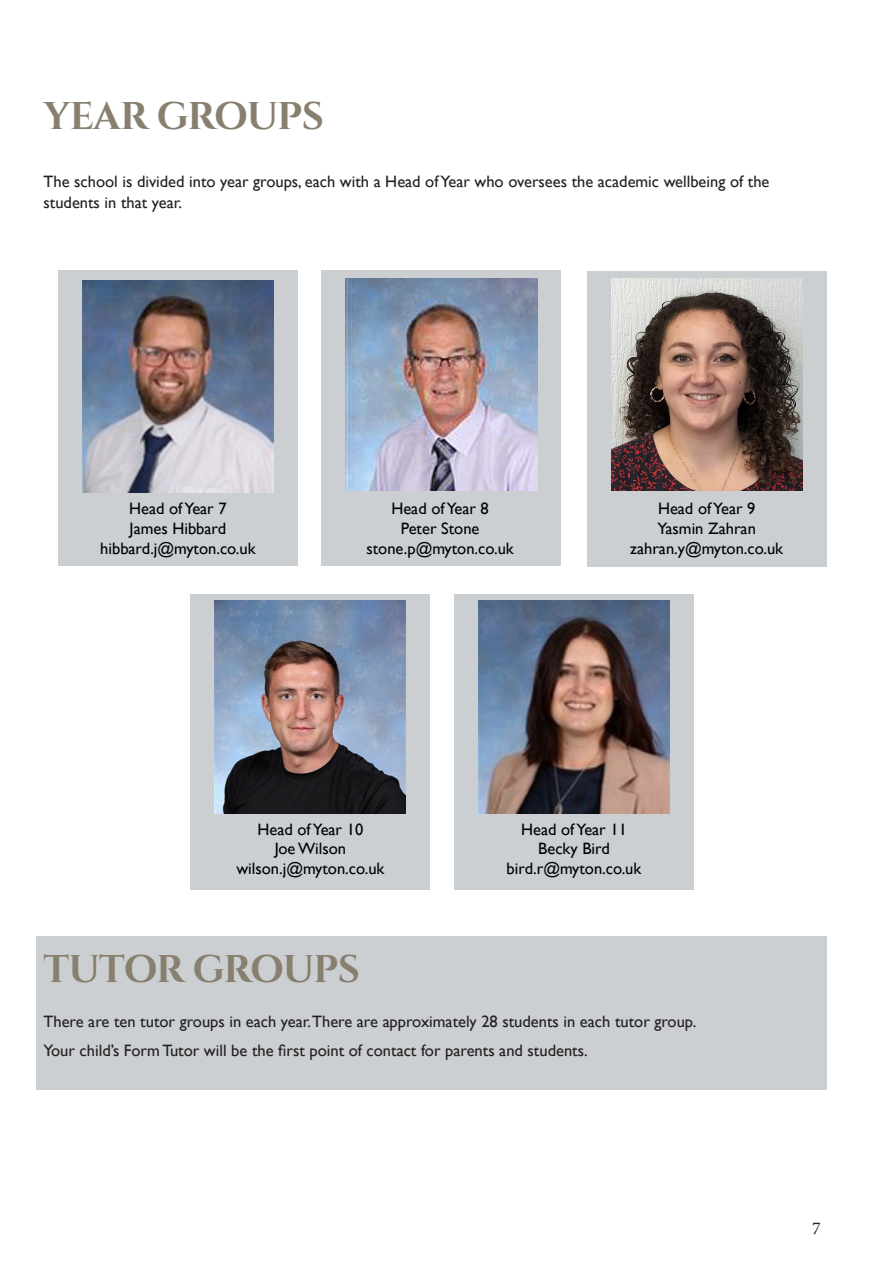
<style>
.page{position:relative;width:893px;height:1263px;background:#fff}
.page>*{position:absolute;margin:0;border:0;box-sizing:border-box;transform-origin:0 0}
.t1{font:700 38.55px "Cinzel";letter-spacing:-.035em;color:#887f6f}
.t2{font:18px "Minion Pro";color:#231f20}
.t3{font:16.5px/21px "Gill Sans";color:#231f20}
.t4{font:16.5px "Gill Sans";color:#000}
</style>
<div class="page">
<div style="left:36px;top:936px;width:790px;height:153px;background:#cbcfd2"></div>
<div style="left:454px;top:594px;width:240px;height:296px;background:#cbcfd2"></div>
<div style="left:190px;top:594px;width:240px;height:296px;background:#cbcfd2"></div>
<div style="left:587px;top:271px;width:239px;height:296px;background:#cbcfd2"></div>
<div style="left:322px;top:270px;width:239px;height:296px;background:#cbcfd2"></div>
<div style="left:58px;top:270px;width:240px;height:296px;background:#cbcfd2"></div>
<img style="left:82px;top:280px;width:192px;height:213px">
<img style="left:346px;top:278px;width:191px;height:213px">
<img style="left:611px;top:278px;width:191px;height:213px">
<img style="left:215px;top:601px;width:191px;height:212px">
<img style="left:479px;top:601px;width:191px;height:212px">
<p class="t1" style="left:43px;top:92px;width:282px">YEAR GROUPS</p>
<p class="t3" style="left:43px;top:171px;width:727px">The school is divided into year groups, each with a Head of Year who oversees the academic wellbeing of the students in that year.</p>
<p class="t4" style="left:129px;top:499px;width:99px">Head of Year 7</p>
<p class="t4" style="left:130px;top:519px;width:98px">James Hibbard</p>
<p class="t4" style="left:100px;top:539px;width:157px">hibbard.j@myton.co.uk</p>
<p class="t4" style="left:391px;top:499px;width:99px">Head of Year 8</p>
<p class="t4" style="left:401px;top:519px;width:80px">Peter Stone</p>
<p class="t4" style="left:366px;top:539px;width:149px">stone.p@myton.co.uk</p>
<p class="t4" style="left:658px;top:499px;width:99px">Head of Year 9</p>
<p class="t4" style="left:658px;top:519px;width:100px">Yasmin Zahran</p>
<p class="t4" style="left:630px;top:539px;width:154px">zahran.y@myton.co.uk</p>
<p class="t4" style="left:258px;top:819px;width:107px">Head of Year 10</p>
<p class="t4" style="left:275px;top:839px;width:73px">Joe Wilson</p>
<p class="t4" style="left:236px;top:859px;width:150px">wilson.j@myton.co.uk</p>
<p class="t4" style="left:521px;top:819px;width:107px">Head of Year 11</p>
<p class="t4" style="left:538px;top:839px;width:73px">Becky Bird</p>
<p class="t4" style="left:507px;top:859px;width:136px">bird.r@myton.co.uk</p>
<p class="t1" style="left:43px;top:946px;width:318px">TUTOR GROUPS</p>
<p class="t3" style="left:43px;top:1011px;width:654px">There are ten tutor groups in each year.There are approximately 28 students in each tutor group.</p>
<p class="t3" style="left:43px;top:1040px;width:546px">Your child’s Form Tutor will be the first point of contact for parents and students.</p>
<p class="t2" style="left:812px;top:1216px;width:10px">7</p>
</div>
